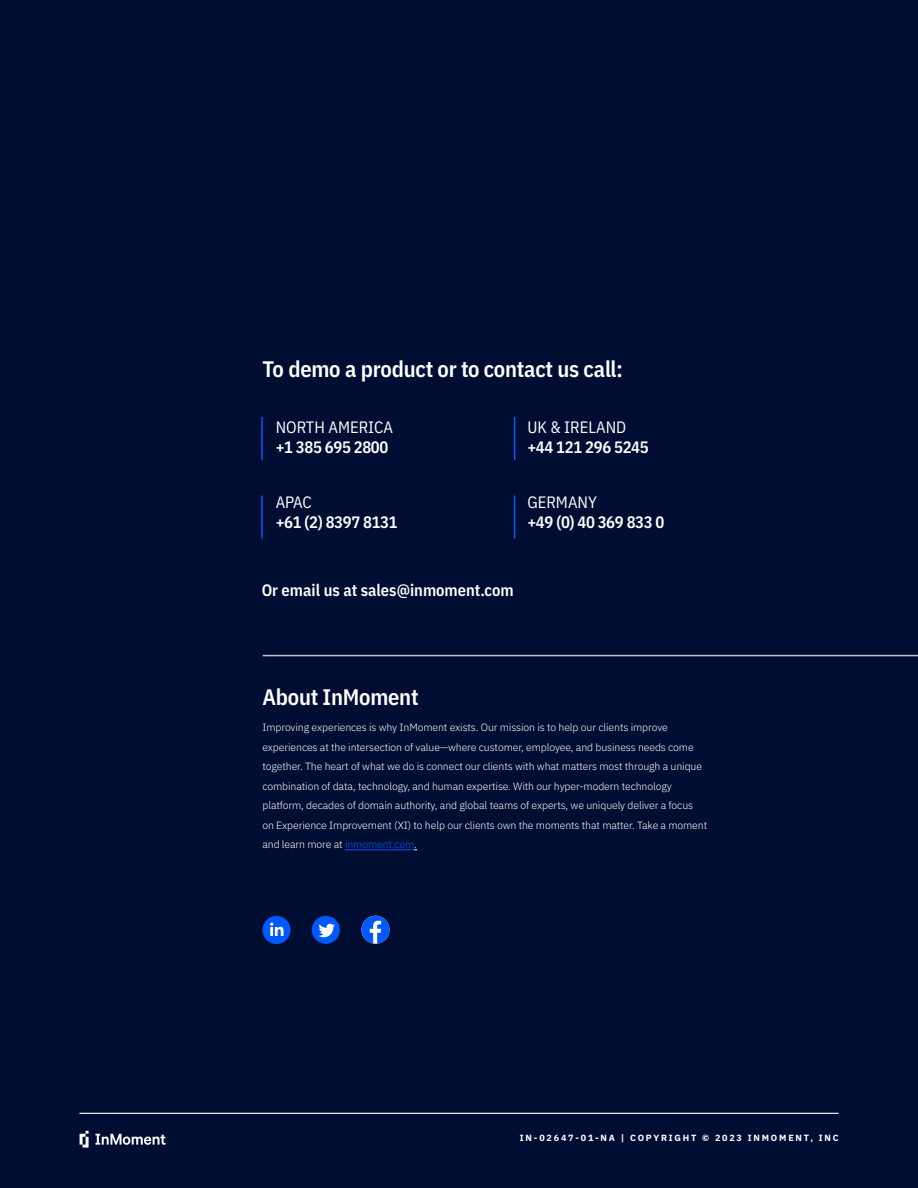
<style>
.page{position:relative;width:918px;height:1188px;background:#000d33}
.page>*{position:absolute;margin:0;border:0;box-sizing:border-box;transform-origin:0 0}
.t1{font:600 22.5px "IBM Plex Sans Cond";letter-spacing:-.01em;color:#fff}
.t2{font:600 16.5px "IBM Plex Sans Cond";letter-spacing:-.02em;color:#fff}
.t3{font:16.5px "IBM Plex Sans Cond";color:#fff}
.t4{font:600 16.5px "IBM Plex Sans Cond";color:#fff}
.t5{font:300 10.5px/19.5px "IBM Plex Sans";letter-spacing:-.01em;color:#fff}
.t6{font:700 9px "IBM Plex Sans";letter-spacing:.2em;color:#fff}
.s1{color:#0058ff}
</style>
<div class="page">
<hr style="left:79px;top:1113px;width:760px;height:1px;background:#fff">
<svg style="left:80px;top:1131px;width:9px;height:17px"></svg>
<svg style="left:95px;top:1134px;width:71px;height:11px"></svg>
<hr style="left:345px;top:850px;width:69px;height:1px;background:#0058ff">
<hr style="left:263px;top:655px;width:655px;height:1px;background:#fff">
<hr style="left:261px;top:417px;width:2px;height:43px;background:#0058ff">
<hr style="left:261px;top:495px;width:2px;height:44px;background:#0058ff">
<hr style="left:514px;top:417px;width:1px;height:43px;background:#0058ff">
<hr style="left:514px;top:495px;width:1px;height:44px;background:#0058ff">
<div style="left:262px;top:916px;width:29px;height:28px;background:#0058ff;border-radius:50%"></div>
<svg style="left:270px;top:923px;width:14px;height:13px"></svg>
<div style="left:312px;top:916px;width:28px;height:28px;background:#0058ff;border-radius:50%"></div>
<svg style="left:318px;top:924px;width:17px;height:13px"></svg>
<svg style="left:361px;top:916px;width:29px;height:28px"></svg>
<h1 class="t1" style="left:262px;top:351px;width:362px">To demo a product or to contact us call:</h1>
<h2 class="t3" style="left:276px;top:414px;width:119px">NORTH AMERICA</h2>
<h2 class="t2" style="left:276px;top:434px;width:114px">+1 385 695 2800</h2>
<h2 class="t3" style="left:527px;top:414px;width:100px">UK &amp; IRELAND</h2>
<h2 class="t2" style="left:527px;top:434px;width:123px">+44 121 296 5245</h2>
<h2 class="t3" style="left:276px;top:490px;width:38px">APAC</h2>
<h2 class="t2" style="left:276px;top:509px;width:124px">+61 (2) 8397 8131</h2>
<h2 class="t3" style="left:527px;top:490px;width:71px">GERMANY</h2>
<h2 class="t2" style="left:527px;top:509px;width:139px">+49 (0) 40 369 833 0</h2>
<h2 class="t4" style="left:262px;top:577px;width:254px">Or email us at sales@inmoment.com</h2>
<h1 class="t1" style="left:262px;top:679px;width:158px">About InMoment</h1>
<p class="t5" style="left:262px;top:717px;width:446px">Improving experiences is why InMoment exists. Our mission is to help our clients improve experiences at the intersection of value—where customer, employee, and business needs come together. The heart of what we do is connect our clients with what matters most through a unique combination of data, technology, and human expertise. With our hyper-modern technology platform, decades of domain authority, and global teams of experts, we uniquely deliver a focus on Experience Improvement (XI) to help our clients own the moments that matter. Take a moment and learn more at <span class="s1">inmoment.com</span>.</p>
<p class="t6" style="left:520px;top:1131px;width:320px">IN-02647-01-NA | COPYRIGHT © 2023 INMOMENT, INC</p>
</div>
